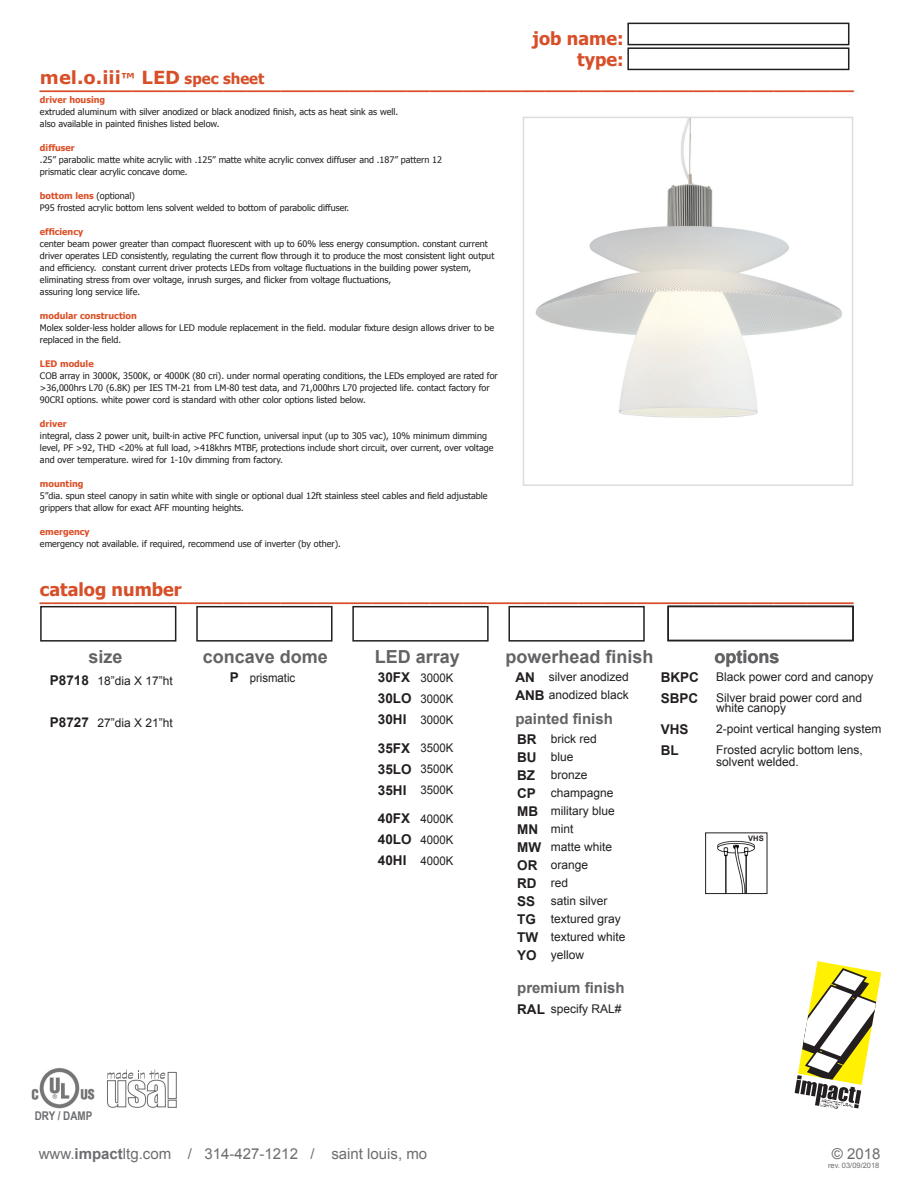
<style>
.page{position:relative;width:918px;height:1188px;background:#fff}
.page>*{position:absolute;margin:0;border:0;box-sizing:border-box;transform-origin:0 0}
.t1{font:700 18px "Tahoma";color:#d74f28}
.t2{font:700 18px "Arial";color:#636366}
.t3{font:700 18px "Verdana";color:#d74f28}
.t4{font:15px "Arial";color:#6c6d70}
.t5{font:700 15px "Arial";color:#636366}
.t6{font:700 15px "Tahoma";color:#d74f28}
.t7{font:700 13.5px "Arial";color:#231f20}
.t8{font:12px "Arial";color:#231f20}
.t9{font:12px "Arial";color:#231f20;scale:.95 1}
.t10{font:700 12px "Arial Narrow";color:#6c6d70}
.t11{font:9px/12px "Tahoma";color:#231f20}
.t12{font:700 9px "Tahoma";color:#dc4f27}
.t13{font:7.5px "Arial";color:#6c6d70}
.t14{font:700 7.5px "Arial";color:#231f20}
.s1{font-family:"Verdana"}
.s2{font-family:"Verdana";font-size:18px}
.s3{font-weight:400;color:#231f20}
.s4{font-weight:700;font-size:13.5px}
.s5{font-weight:700}
</style>
<div class="page">
<div style="left:40px;top:606px;width:136px;height:36px;border:2px solid #231f20"></div>
<div style="left:508px;top:606px;width:137px;height:36px;border:2px solid #231f20"></div>
<div style="left:352px;top:606px;width:137px;height:36px;border:2px solid #231f20"></div>
<div style="left:196px;top:606px;width:137px;height:36px;border:2px solid #231f20"></div>
<div style="left:627px;top:23px;width:222px;height:22px;border:2px solid #231f20"></div>
<div style="left:627px;top:47px;width:222px;height:23px;border:2px solid #231f20"></div>
<div style="left:667px;top:606px;width:187px;height:35px;border:2px solid #231f20"></div>
<img style="left:717px;top:840px;width:38px;height:52px">
<div style="left:705px;top:832px;width:62px;height:62px;border:1px solid #231f20"></div>
<svg style="left:795px;top:961px;width:86px;height:148px"></svg>
<img style="left:535px;top:120px;width:307px;height:298px">
<div style="left:523px;top:117px;width:330px;height:369px;border:2px solid #dcdddf"></div>
<div style="left:168px;top:1100px;width:9px;height:8px;background:#fff;border:1px solid #6c6d70"></div>
<div style="left:168px;top:1072px;width:9px;height:27px;background:#fff;border:1px solid #6c6d70"></div>
<svg style="left:107px;top:1070px;width:59px;height:38px"></svg>
<img style="left:31px;top:1068px;width:64px;height:41px">
<p class="t1" style="left:533px;top:25px;width:92px">job name:</p>
<p class="t1" style="left:577px;top:46px;width:48px">type:</p>
<p class="t3" style="left:40px;top:65px;width:82px">mel.o.iii</p>
<p class="t1" style="left:40px;top:70px;width:815px">_______________________________________________________________________</p>
<p class="t6" style="left:121px;top:68px;width:145px"><span class="s1">™</span> <span class="s2">LED</span> spec sheet</p>
<p class="t12" style="left:40px;top:94px;width:67px">driver housing</p>
<p class="t11" style="left:40px;top:106px;width:360px">extruded aluminum with silver anodized or black anodized finish, acts as heat sink as well.</p>
<p class="t11" style="left:40px;top:118px;width:181px">also available in painted finishes listed below.</p>
<p class="t12" style="left:40px;top:142px;width:36px">diffuser</p>
<p class="t11" style="left:40px;top:154px;width:404px">.25” parabolic matte white acrylic with .125” matte white acrylic convex diffuser and .187” pattern 12</p>
<p class="t11" style="left:40px;top:166px;width:149px">prismatic clear acrylic concave dome.</p>
<p class="t12" style="left:40px;top:190px;width:97px">bottom lens <span class="s3">(optional)</span></p>
<p class="t11" style="left:40px;top:202px;width:311px">P95 frosted acrylic bottom lens solvent welded to bottom of parabolic diffuser.</p>
<p class="t12" style="left:40px;top:226px;width:45px">efficiency</p>
<p class="t11" style="left:40px;top:238px;width:456px">center beam power greater than compact fluorescent with up to 60% less energy consumption. constant current driver operates LED consistently, regulating the current flow through it to produce the most consistent light output and efficiency. constant current driver protects LEDs from voltage fluctuations in the building power system, eliminating stress from over voltage, inrush surges, and flicker from voltage fluctuations,</p>
<p class="t11" style="left:40px;top:286px;width:102px">assuring long service life.</p>
<p class="t12" style="left:40px;top:310px;width:98px">modular construction</p>
<p class="t11" style="left:40px;top:322px;width:456px">Molex solder-less holder allows for LED module replacement in the field. modular fixture design allows driver to be replaced in the field.</p>
<p class="t12" style="left:40px;top:358px;width:55px">LED module</p>
<p class="t11" style="left:40px;top:370px;width:459px">COB array in 3000K, 3500K, or 4000K (80 cri). under normal operating conditions, the LEDs employed are rated for &gt;36,000hrs L70 (6.8K) per IES TM-21 from LM-80 test data, and 71,000hrs L70 projected life. contact factory for<br>90CRI options. white power cord is standard with other color options listed below.</p>
<p class="t12" style="left:40px;top:418px;width:28px">driver</p>
<p class="t11" style="left:40px;top:430px;width:455px">integral, class 2 power unit, built-in active PFC function, universal input (up to 305 vac), 10% minimum dimming level, PF &gt;92, THD &lt;20% at full load, &gt;418khrs MTBF, protections include short circuit, over current, over voltage and over temperature. wired for 1-10v dimming from factory.</p>
<p class="t12" style="left:40px;top:478px;width:45px">mounting</p>
<p class="t11" style="left:40px;top:490px;width:449px">5”dia. spun steel canopy in satin white with single or optional dual 12ft stainless steel cables and field adjustable grippers that allow for exact AFF mounting heights.</p>
<p class="t12" style="left:40px;top:526px;width:51px">emergency</p>
<p class="t11" style="left:40px;top:538px;width:302px">emergency not available. if required, recommend use of inverter (by other).</p>
<p class="t1" style="left:40px;top:577px;width:143px">catalog number</p>
<p class="t1" style="left:40px;top:582px;width:815px">_______________________________________________________________________</p>
<p class="t2" style="left:89px;top:645px;width:36px">size</p>
<p class="t2" style="left:203px;top:645px;width:127px">concave dome</p>
<p class="t9" style="left:230px;top:670px;width:71px"><span class="s4">P</span> prismatic</p>
<p class="t8" style="left:50px;top:673px;width:125px"><span class="s4">P8718</span> 18”dia X 17”ht</p>
<p class="t8" style="left:50px;top:715px;width:125px"><span class="s4">P8727</span> 27”dia X 21”ht</p>
<p class="t10" style="left:35px;top:1107px;width:59px">DRY / DAMP</p>
<p class="t2" style="left:505px;top:645px;width:150px">powerhead finish</p>
<p class="t7" style="left:515px;top:668px;width:21px">AN</p>
<p class="t7" style="left:515px;top:686px;width:31px">ANB</p>
<p class="t2" style="left:375px;top:645px;width:87px">LED array</p>
<p class="t2" style="left:714px;top:645px;width:66px">options</p>
<p class="t7" style="left:661px;top:668px;width:40px">BKPC</p>
<p class="t7" style="left:661px;top:689px;width:39px">SBPC</p>
<p class="t7" style="left:661px;top:720px;width:29px">VHS</p>
<p class="t7" style="left:661px;top:741px;width:19px">BL</p>
<p class="t8" style="left:716px;top:668px;width:159px">Black power cord and canopy</p>
<p class="t8" style="left:716px;top:689px;width:148px">Silver braid power cord and</p>
<p class="t8" style="left:716px;top:700px;width:72px">white canopy</p>
<p class="t8" style="left:716px;top:721px;width:167px">2-point vertical hanging system</p>
<p class="t8" style="left:716px;top:742px;width:148px">Frosted acrylic bottom lens,</p>
<p class="t8" style="left:716px;top:754px;width:84px">solvent welded.</p>
<p class="t8" style="left:549px;top:668px;width:82px">silver anodized</p>
<p class="t8" style="left:549px;top:686px;width:82px">anodized black</p>
<p class="t7" style="left:378px;top:669px;width:34px">30FX</p>
<p class="t7" style="left:378px;top:690px;width:35px">30LO</p>
<p class="t7" style="left:378px;top:711px;width:30px">30HI</p>
<p class="t7" style="left:378px;top:739px;width:34px">35FX</p>
<p class="t7" style="left:378px;top:760px;width:35px">35LO</p>
<p class="t7" style="left:378px;top:781px;width:30px">35HI</p>
<p class="t7" style="left:378px;top:810px;width:34px">40FX</p>
<p class="t7" style="left:378px;top:831px;width:35px">40LO</p>
<p class="t7" style="left:378px;top:852px;width:30px">40HI</p>
<p class="t9" style="left:420px;top:670px;width:36px">3000K</p>
<p class="t9" style="left:420px;top:691px;width:36px">3000K</p>
<p class="t9" style="left:420px;top:712px;width:36px">3000K</p>
<p class="t9" style="left:420px;top:740px;width:36px">3500K</p>
<p class="t9" style="left:420px;top:761px;width:36px">3500K</p>
<p class="t9" style="left:420px;top:782px;width:36px">3500K</p>
<p class="t9" style="left:420px;top:811px;width:36px">4000K</p>
<p class="t9" style="left:420px;top:832px;width:36px">4000K</p>
<p class="t9" style="left:420px;top:853px;width:36px">4000K</p>
<p class="t5" style="left:515px;top:709px;width:99px">painted finish</p>
<p class="t8" style="left:551px;top:731px;width:48px">brick red</p>
<p class="t8" style="left:551px;top:749px;width:24px">blue</p>
<p class="t8" style="left:551px;top:767px;width:38px">bronze</p>
<p class="t8" style="left:551px;top:785px;width:64px">champagne</p>
<p class="t8" style="left:551px;top:803px;width:66px">military blue</p>
<p class="t8" style="left:551px;top:821px;width:24px">mint</p>
<p class="t8" style="left:551px;top:839px;width:63px">matte white</p>
<p class="t8" style="left:551px;top:857px;width:39px">orange</p>
<p class="t8" style="left:551px;top:875px;width:19px">red</p>
<p class="t8" style="left:551px;top:893px;width:58px">satin silver</p>
<p class="t8" style="left:551px;top:911px;width:72px">textured gray</p>
<p class="t8" style="left:551px;top:929px;width:76px">textured white</p>
<p class="t8" style="left:551px;top:947px;width:35px">yellow</p>
<p class="t7" style="left:517px;top:730px;width:21px">BR</p>
<p class="t7" style="left:517px;top:748px;width:21px">BU</p>
<p class="t7" style="left:517px;top:766px;width:19px">BZ</p>
<p class="t7" style="left:517px;top:784px;width:20px">CP</p>
<p class="t7" style="left:517px;top:802px;width:22px">MB</p>
<p class="t7" style="left:517px;top:820px;width:22px">MN</p>
<p class="t7" style="left:517px;top:838px;width:25px">MW</p>
<p class="t7" style="left:517px;top:856px;width:22px">OR</p>
<p class="t7" style="left:517px;top:874px;width:21px">RD</p>
<p class="t7" style="left:517px;top:892px;width:20px">SS</p>
<p class="t7" style="left:517px;top:910px;width:20px">TG</p>
<p class="t7" style="left:517px;top:928px;width:22px">TW</p>
<p class="t7" style="left:517px;top:946px;width:21px">YO</p>
<p class="t14" style="left:748px;top:833px;width:17px">VHS</p>
<p class="t5" style="left:517px;top:977px;width:109px">premium finish</p>
<p class="t8" style="left:551px;top:1001px;width:72px">specify RAL#</p>
<p class="t7" style="left:517px;top:1000px;width:29px">RAL</p>
<p class="t4" style="left:39px;top:1144px;width:390px">www.<span class="s5">impact</span>ltg.com / 314-427-1212 / saint louis, mo</p>
<p class="t4" style="left:832px;top:1144px;width:50px">© 2018</p>
<p class="t13" style="left:828px;top:1160px;width:53px">rev. 03/09/2018</p>
</div>
